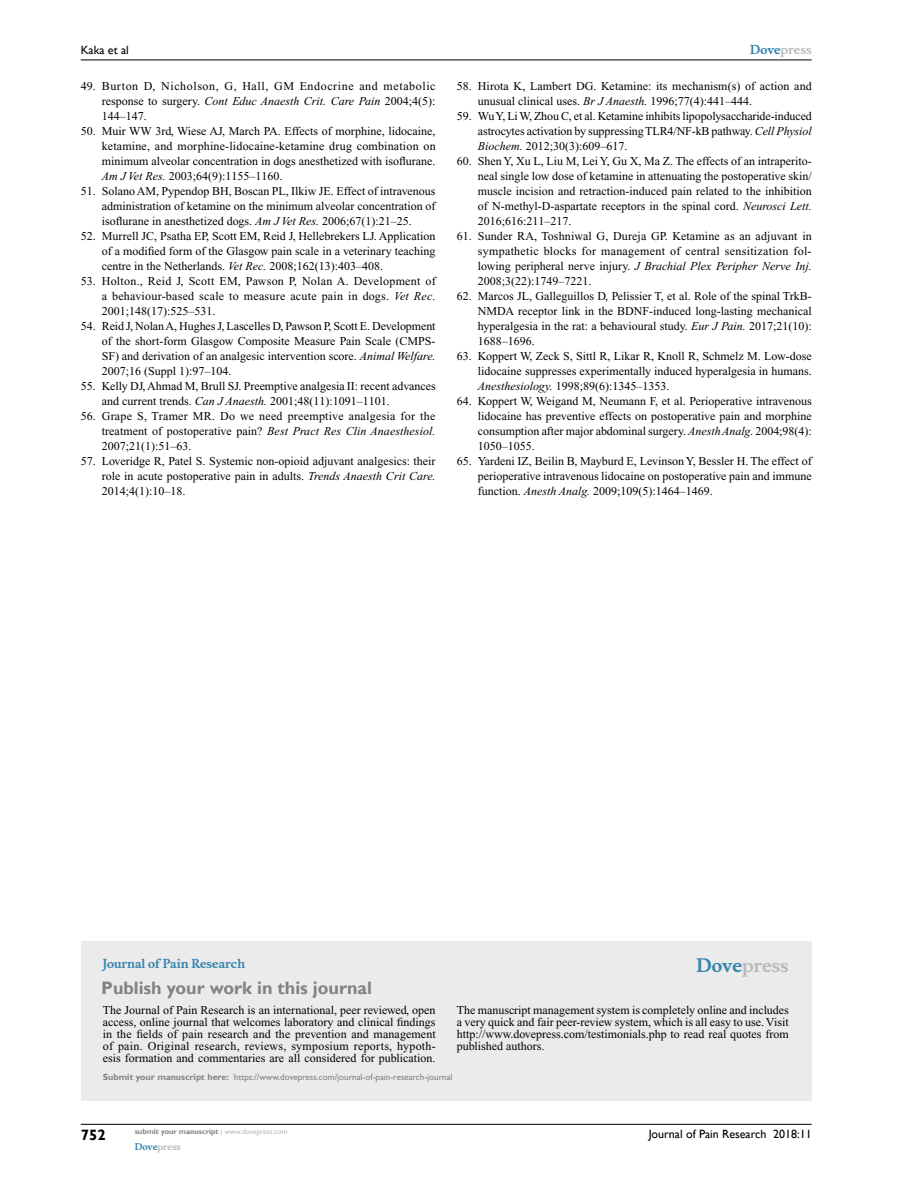
<style>
.page{position:relative;width:918px;height:1188px;background:#fff}
.page>*{position:absolute;margin:0;border:0;box-sizing:border-box;transform-origin:0 0}
.t1{font:700 18px "Gill Sans";color:#808285}
.t2{font:700 18px "Musee";color:#b8babc}
.t3{font:700 15px "Gill Sans";color:#000}
.t4{font:12px/15px "Times New Roman";color:#000;text-align:justify}
.t5{font:12px "Gill Sans";color:#000}
.t6{font:700 12px "Musee";color:#3785ad}
.t7{font:700 12px "Musee";color:#b8babc}
.t8{font:9px "Gill Sans";color:#808285}
.t9{font:700 9px "Musee";color:#b8babc}
.t10{font:700 7.5px "Gill Sans";color:#808285}
.s1{font-style:italic}
.s2{color:#3785ad}
.s3{font-weight:700}
.s4{font-weight:400;color:#b8babc}
</style>
<div class="page">
<div style="left:81px;top:941px;width:731px;height:159px;background:#ebebec"></div>
<hr style="left:81px;top:1124px;width:731px;height:1px;background:#000">
<hr style="left:81px;top:60px;width:731px;height:1px;background:#000">
<p class="t5" style="left:81px;top:43px;width:50px">Kaka et al</p>
<p class="t4" style="left:102px;top:79px;width:335px;text-indent:-21px">49. Burton D, Nicholson, G, Hall, GM Endocrine and metabolic response to surgery. <span class="s1">Cont Educ Anaesth Crit. Care Pain</span> 2004;4(5):<br>144–147.</p>
<p class="t4" style="left:102px;top:124px;width:335px;text-indent:-21px">50. Muir WW 3rd, Wiese AJ, March PA. Effects of morphine, lidocaine, ketamine, and morphine-lidocaine-ketamine drug combination on minimum alveolar concentration in dogs anesthetized with isoflurane.<br><span class="s1">Am J Vet Res.</span> 2003;64(9):1155–1160.</p>
<p class="t4" style="left:102px;top:184px;width:335px;text-indent:-21px">51. Solano AM, Pypendop BH, Boscan PL, Ilkiw JE. Effect of intravenous administration of ketamine on the minimum alveolar concentration of isoflurane in anesthetized dogs. <span class="s1">Am J Vet Res.</span> 2006;67(1):21–25.</p>
<p class="t4" style="left:102px;top:229px;width:335px;text-indent:-21px">52. Murrell JC, Psatha EP, Scott EM, Reid J, Hellebrekers LJ. Application of a modified form of the Glasgow pain scale in a veterinary teaching centre in the Netherlands. <span class="s1">Vet Rec.</span> 2008;162(13):403–408.</p>
<p class="t4" style="left:102px;top:274px;width:335px;text-indent:-21px">53. Holton., Reid J, Scott EM, Pawson P, Nolan A. Development of a behaviour-based scale to measure acute pain in dogs. <span class="s1">Vet Rec.<br></span>2001;148(17):525–531.</p>
<p class="t4" style="left:102px;top:319px;width:335px;text-indent:-21px">54. Reid J, Nolan A, Hughes J, Lascelles D, Pawson P, Scott E. Development of the short-form Glasgow Composite Measure Pain Scale (CMPS-SF) and derivation of an analgesic intervention score. <span class="s1">Animal Welfare.<br></span>2007;16 (Suppl 1):97–104.</p>
<p class="t4" style="left:102px;top:379px;width:335px;text-indent:-21px">55. Kelly DJ, Ahmad M, Brull SJ. Preemptive analgesia II: recent advances and current trends. <span class="s1">Can J Anaesth.</span> 2001;48(11):1091–1101.</p>
<p class="t4" style="left:102px;top:409px;width:335px;text-indent:-21px">56. Grape S, Tramer MR. Do we need preemptive analgesia for the treatment of postoperative pain? <span class="s1">Best Pract Res Clin Anaesthesiol.<br></span>2007;21(1):51–63.</p>
<p class="t4" style="left:102px;top:454px;width:335px;text-indent:-21px">57. Loveridge R, Patel S. Systemic non-opioid adjuvant analgesics: their role in acute postoperative pain in adults. <span class="s1">Trends Anaesth Crit Care.<br></span>2014;4(1):10–18.</p>
<p class="t7" style="left:750px;top:43px;width:63px"><span class="s2">Dove</span>press</p>
<p class="t4" style="left:478px;top:79px;width:335px;text-indent:-21px">58. Hirota K, Lambert DG. Ketamine: its mechanism(s) of action and unusual clinical uses. <span class="s1">Br J Anaesth.</span> 1996;77(4):441–444.</p>
<p class="t4" style="left:478px;top:109px;width:335px;text-indent:-21px">59. Wu Y, Li W, Zhou C, et al. Ketamine inhibits lipopolysaccharide-induced astrocytes activation by suppressing TLR4/NF-kB pathway. <span class="s1">Cell Physiol Biochem.</span> 2012;30(3):609–617.</p>
<p class="t4" style="left:478px;top:154px;width:335px;text-indent:-21px">60. Shen Y, Xu L, Liu M, Lei Y, Gu X, Ma Z. The effects of an intraperito&shy;neal single low dose of ketamine in attenuating the postoperative skin/ muscle incision and retraction-induced pain related to the inhibition of N-methyl-D-aspartate receptors in the spinal cord. <span class="s1">Neurosci Lett.<br></span>2016;616:211–217.</p>
<p class="t4" style="left:478px;top:229px;width:335px;text-indent:-21px">61. Sunder RA, Toshniwal G, Dureja GP. Ketamine as an adjuvant in sympathetic blocks for management of central sensitization fol&shy;lowing peripheral nerve injury. <span class="s1">J Brachial Plex Peripher Nerve Inj.<br></span>2008;3(22):1749–7221.</p>
<p class="t4" style="left:478px;top:289px;width:335px;text-indent:-21px">62. Marcos JL, Galleguillos D, Pelissier T, et al. Role of the spinal TrkB-NMDA receptor link in the BDNF-induced long-lasting mechanical hyperalgesia in the rat: a behavioural study. <span class="s1">Eur J Pain.</span> 2017;21(10):<br>1688–1696.</p>
<p class="t4" style="left:478px;top:349px;width:335px;text-indent:-21px">63. Koppert W, Zeck S, Sittl R, Likar R, Knoll R, Schmelz M. Low-dose lidocaine suppresses experimentally induced hyperalgesia in humans.<br><span class="s1">Anesthesiology.</span> 1998;89(6):1345–1353.</p>
<p class="t4" style="left:478px;top:394px;width:335px;text-indent:-21px">64. Koppert W, Weigand M, Neumann F, et al. Perioperative intravenous lidocaine has preventive effects on postoperative pain and morphine consumption after major abdominal surgery. <span class="s1">Anesth Analg.</span> 2004;98(4):<br>1050–1055.</p>
<p class="t4" style="left:478px;top:454px;width:335px;text-indent:-21px">65. Yardeni IZ, Beilin B, Mayburd E, Levinson Y, Bessler H. The effect of perioperative intravenous lidocaine on postoperative pain and immune function. <span class="s1">Anesth Analg.</span> 2009;109(5):1464–1469.</p>
<p class="t6" style="left:103px;top:956px;width:144px">Journal of Pain Research</p>
<h1 class="t1" style="left:101px;top:977px;width:272px">Publish your work in this journal</h1>
<h1 class="t2" style="left:697px;top:955px;width:94px"><span class="s2">Dove</span>press</h1>
<p class="t4" style="left:103px;top:1004px;width:335px;line-height:12px">The Journal of Pain Research is an international, peer reviewed, open access, online journal that welcomes laboratory and clinical findings in the fields of pain research and the prevention and management of pain. Original research, reviews, symposium reports, hypoth&shy;esis formation and commentaries are all considered for publication.</p>
<p class="t4" style="left:457px;top:1004px;width:334px;line-height:12px">The manuscript management system is completely online and includes a very quick and fair peer-review system, which is all easy to use. Visit http://www.dovepress.com/testimonials.php to read real quotes from published authors.</p>
<p class="t8" style="left:103px;top:1072px;width:351px"><span class="s3">Submit your manuscript here:</span> https://www.dovepress.com/journal-of-pain-research-journal</p>
<p class="t3" style="left:81px;top:1126px;width:26px">752</p>
<p class="t10" style="left:135px;top:1127px;width:154px">submit your manuscript <span class="s4">| www.dovepress.com</span></p>
<p class="t9" style="left:135px;top:1141px;width:48px"><span class="s2">Dove</span>press</p>
<p class="t5" style="left:649px;top:1127px;width:164px">Journal of Pain Research 2018:11</p>
</div>
